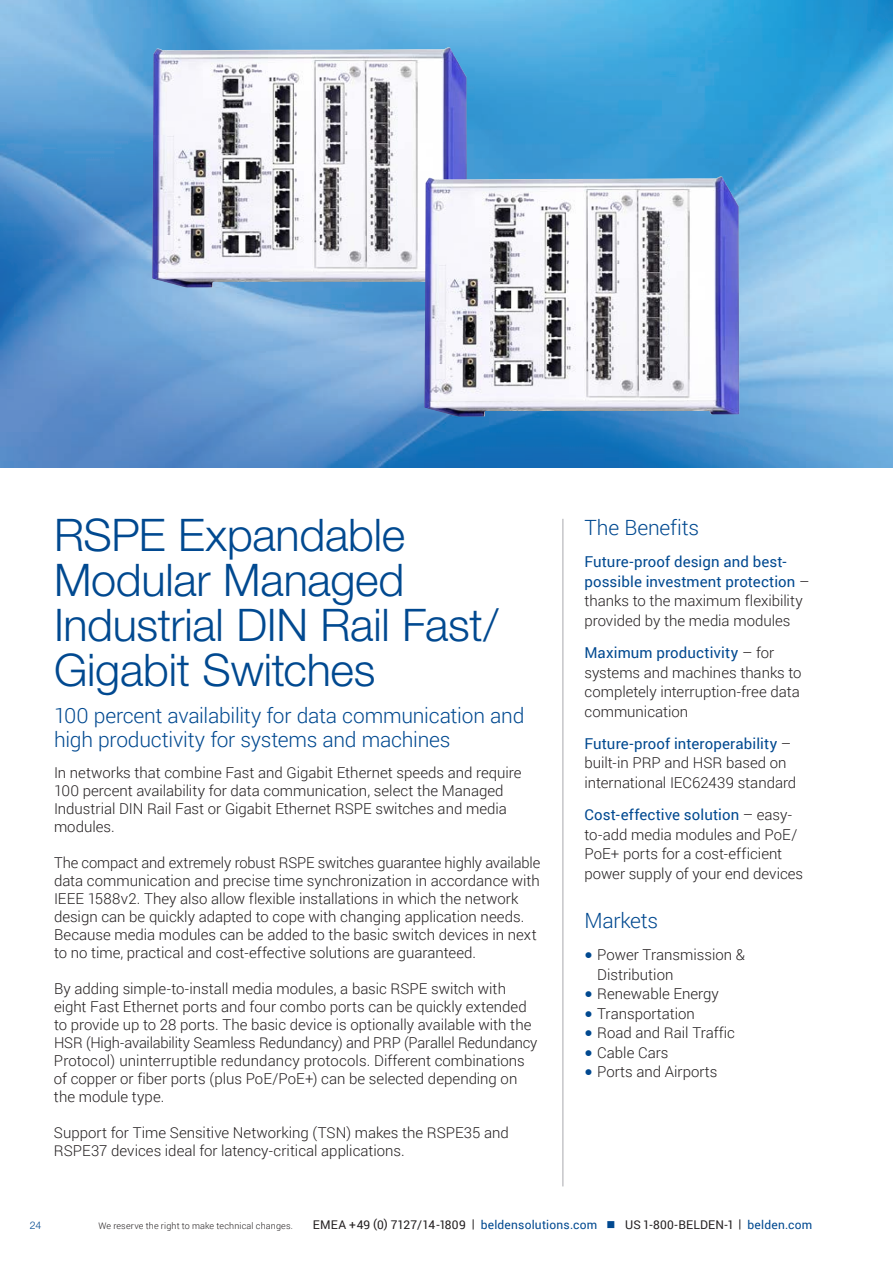
<style>
.page{position:relative;width:893px;height:1263px;background:#fff}
.page>*{position:absolute;margin:0;border:0;box-sizing:border-box;transform-origin:0 0}
.t1{font:300 45px/45px "Helvetica Neue";letter-spacing:-.005em;color:#014990}
.t2{font:300 21px/24px "Roboto";letter-spacing:-.01em;color:#014990}
.t3{font:300 15px/18px "Roboto";color:#231f20}
.t4{font:12px "Roboto";letter-spacing:.02em;color:#231f20}
.t5{font:300 10.5px "Helvetica Neue";color:#014990}
.t6{font:300 9px "Roboto";letter-spacing:.02em;color:#231f20}
.s1{font-weight:400;color:#014990}
.s2{font-family:"Helvetica Neue";font-weight:400;font-size:16.5px;color:#014990}
.s3{color:#014990}
</style>
<div class="page">
<img style="left:0;top:0;width:893px;height:468px">
<hr style="left:562px;top:519px;width:1px;height:667px;background:#a8a9ad">
<img style="left:152px;top:47px;width:315px;height:240px">
<img style="left:424px;top:176px;width:315px;height:241px">
<h1 class="t1" style="left:54px;top:512px;width:446px">RSPE Expandable<br>Modular Managed<br>Industrial DIN Rail Fast/<br>Gigabit Switches</h1>
<h2 class="t2" style="left:54px;top:703px;width:472px">100 percent availability for data communication and high productivity for systems and machines</h2>
<p class="t3" style="left:54px;top:763px;width:469px">In networks that combine Fast and Gigabit Ethernet speeds and require 100 percent availability for data communication, select the Managed Industrial DIN Rail Fast or Gigabit Ethernet RSPE switches and media modules.</p>
<p class="t3" style="left:54px;top:853px;width:488px">The compact and extremely robust RSPE switches guarantee highly available data communication and precise time synchronization in accordance with IEEE 1588v2. They also allow flexible installations in which the network design can be quickly adapted to cope with changing application needs.<br>Because media modules can be added to the basic switch devices in next to no time, practical and cost-effective solutions are guaranteed.</p>
<p class="t3" style="left:54px;top:979px;width:485px">By adding simple-to-install media modules, a basic RSPE switch with eight Fast Ethernet ports and four combo ports can be quickly extended to provide up to 28 ports. The basic device is optionally available with the HSR (High-availability Seamless Redundancy) and PRP (Parallel Redundancy Protocol) uninterruptible redundancy protocols. Different combinations of copper or fiber ports (plus PoE/PoE+) can be selected depending on the module type.</p>
<p class="t3" style="left:54px;top:1123px;width:456px">Support for Time Sensitive Networking (TSN) makes the RSPE35 and<br>RSPE37 devices ideal for latency-critical applications.</p>
<h2 class="t2" style="left:584px;top:515px;width:116px">The Benefits</h2>
<p class="t3" style="left:584px;top:552px;width:227px;line-height:19.5px"><span class="s1">Future-proof design and best&shy;possible investment protection</span> – thanks to the maximum flexibility provided by the media modules</p>
<p class="t3" style="left:584px;top:642px;width:219px;line-height:19.5px"><span class="s1">Maximum productivity</span> – for systems and machines thanks to completely interruption-free data communication</p>
<p class="t3" style="left:584px;top:733px;width:213px;line-height:19.5px"><span class="s1">Future-proof interoperability</span> – built-in PRP and HSR based on international IEC62439 standard</p>
<p class="t3" style="left:584px;top:804px;width:220px;line-height:19.5px"><span class="s1">Cost-effective solution</span> – easy&shy;to-add media modules and PoE/<br>PoE+ ports for a cost-efficient power supply of your end devices</p>
<h2 class="t2" style="left:584px;top:908px;width:75px">Markets</h2>
<p class="t3" style="left:597px;top:945px;width:149px;line-height:19.5px;text-indent:-13px"><span class="s2">•</span> Power Transmission &amp;<br>Distribution</p>
<p class="t3" style="left:584px;top:984px;width:136px"><span class="s2">•</span> Renewable Energy</p>
<p class="t3" style="left:584px;top:1004px;width:112px"><span class="s2">•</span> Transportation</p>
<p class="t3" style="left:584px;top:1023px;width:152px"><span class="s2">•</span> Road and Rail Traffic</p>
<p class="t3" style="left:584px;top:1043px;width:85px"><span class="s2">•</span> Cable Cars</p>
<p class="t3" style="left:584px;top:1062px;width:134px"><span class="s2">•</span> Ports and Airports</p>
<p class="t5" style="left:30px;top:1219px;width:13px">24</p>
<p class="t6" style="left:98px;top:1219px;width:196px">We reserve the right to make technical changes.</p>
<p class="t4" style="left:313px;top:1216px;width:501px">EMEA +49 (0) 7127/14-1809 | <span class="s3">beldensolutions.com</span> <span class="s3">■</span> US 1-800-BELDEN-1 | <span class="s3">belden.com</span></p>
</div>
